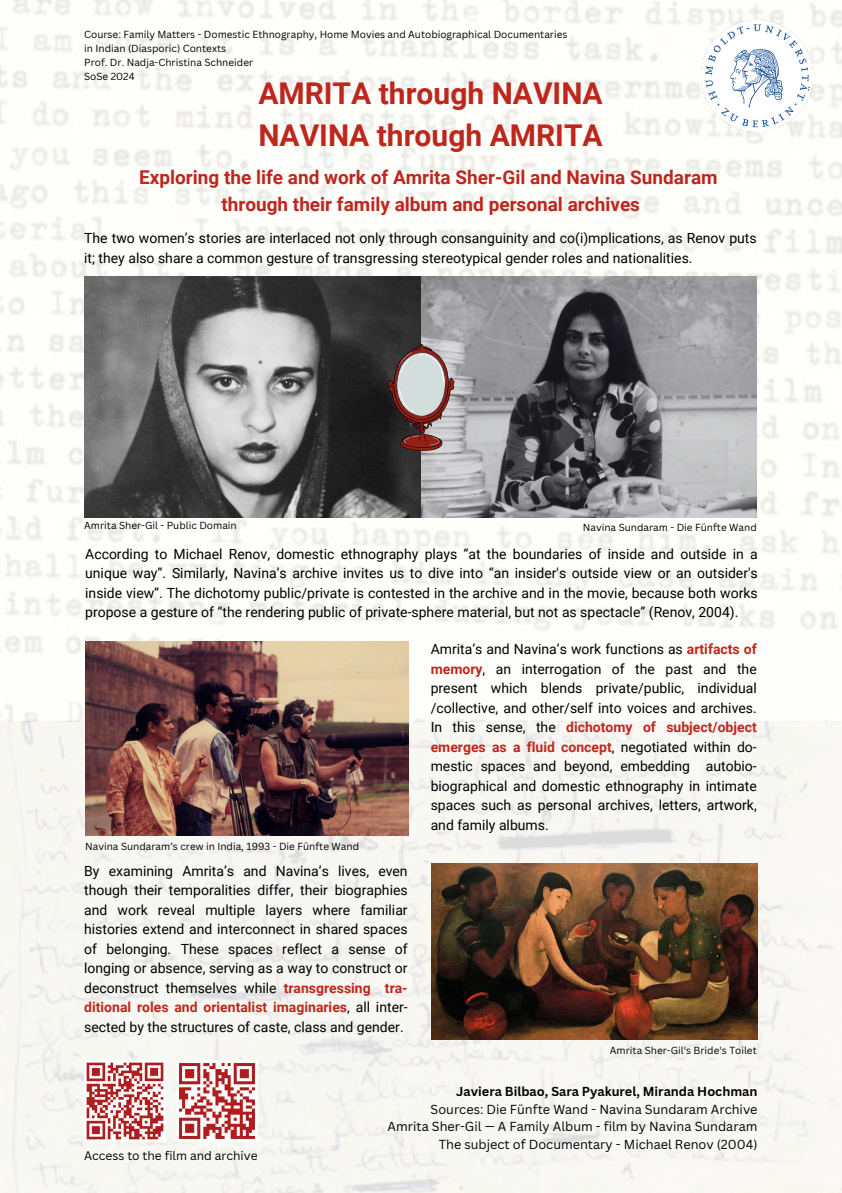
<style>
.page{position:relative;width:842px;height:1193px;background:#fff}
.page>*{position:absolute;margin:0;border:0;box-sizing:border-box;transform-origin:0 0}
.t1{font:700 30px/42px "Roboto";color:#bd271d}
.t2{font:700 19px/26.2px "Roboto";color:#bd271d;text-align:center}
.t3{font:14px/19.5px "Roboto";color:#000;text-align:justify}
.t4{font:12.75px/17.5px "Canva Sans";color:#000;text-align:right}
.t5{font:12px "Canva Sans";color:#000}
.t6{font:10px/13.9px "Canva Sans";color:#000}
.s1{font-weight:700;color:#bd271d}
.s2{font-weight:700}
</style>
<div class="page">
<img style="left:0;top:0;width:842px;height:1192px">
<img style="left:84px;top:276px;width:673px;height:241px">
<img style="left:701px;top:21px;width:111px;height:110px">
<svg style="left:388px;top:343px;width:66px;height:108px;background:#948280"></svg>
<img style="left:85px;top:641px;width:324px;height:194px">
<img style="left:432px;top:863px;width:326px;height:176px">
<img style="left:84px;top:1060px;width:81px;height:81px">
<img style="left:177px;top:1060px;width:81px;height:81px">
<p class="t6" style="left:84px;top:28px;width:485px">Course: Family Matters - Domestic Ethnography, Home Movies and Autobiographical Documentaries in Indian (Diasporic) Contexts</p>
<h3 class="t6" style="left:84px;top:55px;width:171px">Prof. Dr. Nadja-Christina Schneider</h3>
<p class="t6" style="left:84px;top:69px;width:52px">SoSe 2024</p>
<h3 class="t1" style="left:258px;top:73px;width:346px">AMRITA through NAVINA<br>NAVINA through AMRITA</h3>
<h3 class="t2" style="left:139px;top:165px;width:580px">Exploring the life and work of Amrita Sher-Gil and Navina Sundaram through their family album and personal archives</h3>
<p class="t3" style="left:84px;top:229px;width:674px">The two women’s stories are interlaced not only through consanguinity and co(i)mplications, as Renov puts it; they also share a common gesture of transgressing stereotypical gender roles and nationalities.</p>
<p class="t6" style="left:84px;top:518px;width:154px">Amrita Sher-Gil - Public Domain</p>
<p class="t6" style="left:583px;top:520px;width:175px">Navina Sundaram - Die Fünfte Wand</p>
<p class="t3" style="left:85px;top:544px;width:674px">According to Michael Renov, domestic ethnography plays “at the boundaries of inside and outside in a unique way”. Similarly, Navina’s archive invites us to dive into “an insider's outside view or an outsider's inside view”. The dichotomy public/private is contested in the archive and in the movie, because both works propose a gesture of “the rendering public of private-sphere material, but not as spectacle” (Renov, 2004).</p>
<p class="t6" style="left:85px;top:839px;width:275px">Navina Sundaram’s crew in India, 1993 - Die Fünfte Wand</p>
<p class="t3" style="left:84px;top:860px;width:325px">By examining Amrita’s and Navina’s lives, even though their temporalities differ, their biographies and work reveal multiple layers where familiar histories extend and interconnect in shared spaces of belonging. These spaces reflect a sense of longing or absence, serving as a way to construct or deconstruct themselves while <span class="s1">transgressing tra&shy;ditional roles and orientalist imaginaries</span>, all inter&shy;sected by the structures of caste, class and gender.</p>
<p class="t3" style="left:431px;top:639px;width:328px">Amrita’s and Navina’s work functions as <span class="s1">artifacts of memory</span>, an interrogation of the past and the present which blends private/public, individual /collective, and other/self into voices and archives.<br>In this sense, the <span class="s1">dichotomy of subject/object emerges as a fluid concept</span>, negotiated within do&shy;mestic spaces and beyond, embedding autobio&shy;biographical and domestic ethnography in intimate spaces such as personal archives, letters, artwork, and family albums.</p>
<h3 class="t6" style="left:610px;top:1043px;width:148px">Amrita Sher-Gil's Bride's Toilet</h3>
<p class="t5" style="left:84px;top:1146px;width:175px">Access to the film and archive</p>
<p class="t4" style="left:388px;top:1082px;width:371px"><span class="s2">Javiera Bilbao, Sara Pyakurel, Miranda Hochman<br></span>Sources: Die Fünfte Wand - Navina Sundaram Archive Amrita Sher-Gil — A Family Album - film by Navina Sundaram The subject of Documentary - Michael Renov (2004)</p>
</div>
